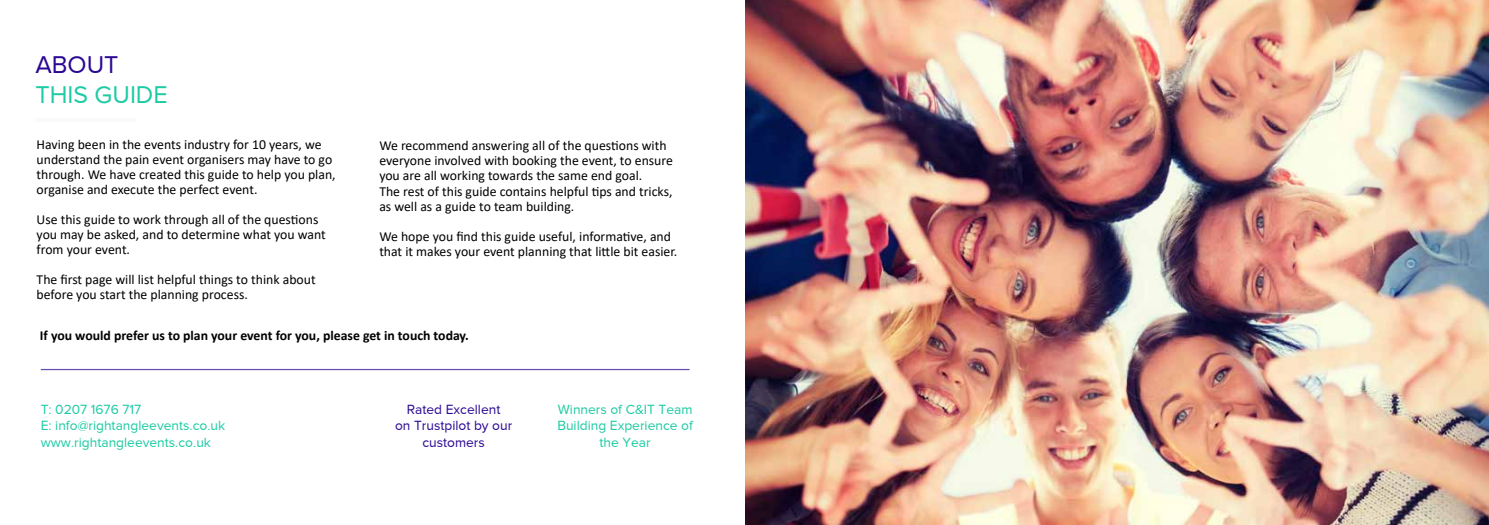
<style>
.page{position:relative;width:1489px;height:525px;background:#fff}
.page>*{position:absolute;margin:0;border:0;box-sizing:border-box;transform-origin:0 0}
.t1{font:25px "Proxima Nova";color:#1dcba4}
.t2{font:25px "Proxima Nova";color:#2b0893}
.t3{font:13.75px/15px "Calibri";color:#000}
.t4{font:13.75px/16.5px "Proxima Nova";color:#1dcba4}
.t5{font:700 13.75px "Calibri";color:#000}
.t6{font:13.75px/16.5px "Proxima Nova";color:#2b0893;text-align:center}
</style>
<div class="page">
<img style="left:745px;top:0;width:743px;height:524px">
<hr style="left:35px;top:118px;width:101px;height:4px;background:#fafafa">
<hr style="left:41px;top:369px;width:648px;height:1px;background:#694cb0">
<h1 class="t2" style="left:35px;top:51px;width:50px">about</h1>
<h1 class="t1" style="left:35px;top:81px;width:134px">THIS GUIDE</h1>
<p class="t3" style="left:37px;top:137px;width:300px">Having been in the events industry for 10 years, we understand the pain event organisers may have to go through. We have created this guide to help you plan, organise and execute the perfect event.</p>
<p class="t3" style="left:37px;top:212px;width:291px">Use this guide to work through all of the questions you may be asked, and to determine what you want from your event.</p>
<p class="t3" style="left:37px;top:272px;width:280px">The first page will list helpful things to think about before you start the planning process.</p>
<p class="t3" style="left:379px;top:138px;width:295px">We recommend answering all of the questions with everyone involved with booking the event, to ensure you are all working towards the same end goal.<br>The rest of this guide contains helpful tips and tricks, as well as a guide to team building.</p>
<p class="t3" style="left:379px;top:228px;width:299px">We hope you find this guide useful, informative, and that it makes your event planning that little bit easier.</p>
<p class="t5" style="left:40px;top:326px;width:430px">If you would prefer us to plan your event for you, please get in touch today.</p>
<p class="t4" style="left:41px;top:400px;width:186px">T: 0207 1676 717<br>E: info@rightangleevents.co.uk www.rightangleevents.co.uk</p>
<p class="t6" style="left:395px;top:400px;width:119px">Rated Excellent<br>on Trustpilot by our customers</p>
<p class="t4" style="left:557px;top:400px;width:137px;text-align:center">Winners of C&amp;IT Team<br>Building Experience of the Year</p>
</div>
